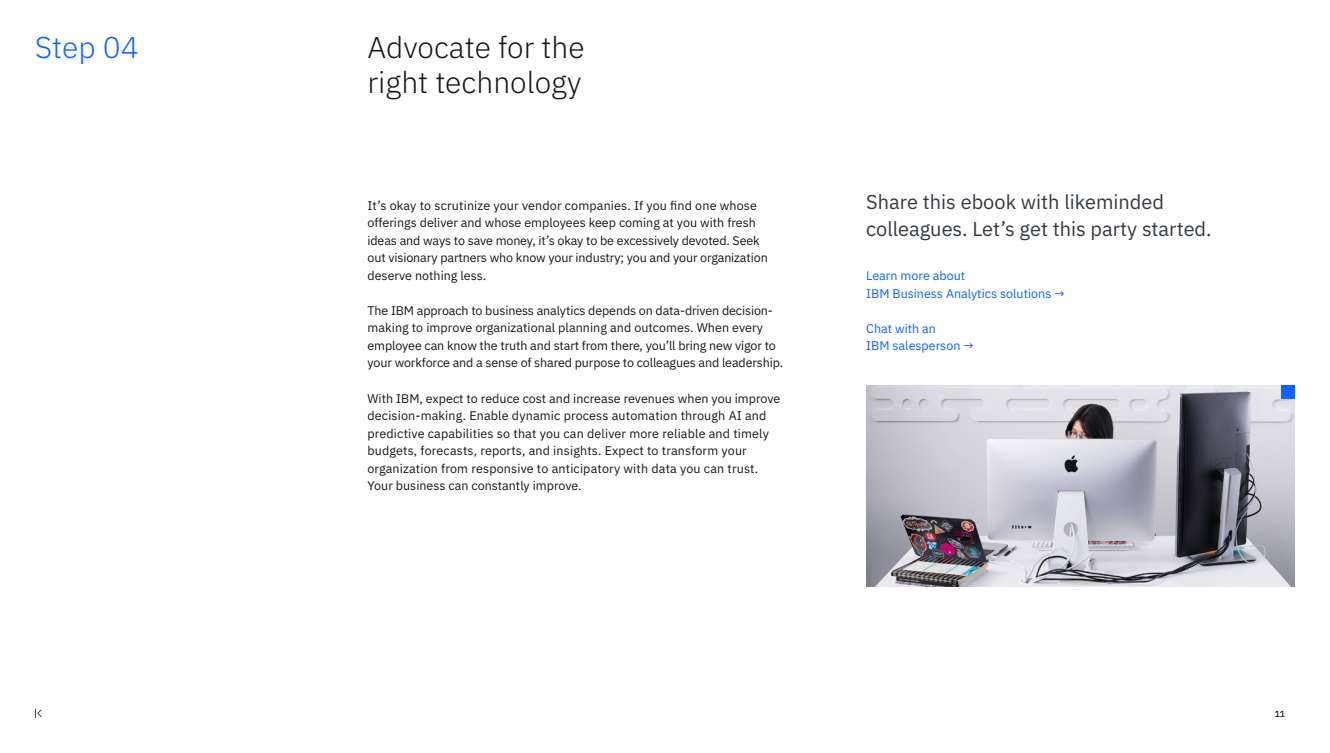
<style>
.page{position:relative;width:1330px;height:753px;background:#fff}
.page>*{position:absolute;margin:0;border:0;box-sizing:border-box;transform-origin:0 0}
.t1{font:300 30px/35px "IBM Plex Sans";color:#161616}
.t2{font:300 30px "IBM Plex Sans";color:#0f62fe}
.t3{font:20px/26.2px "IBM Plex Sans";color:#343a3f}
.Body_copy{font:12.5px/17.5px "IBM Plex Sans";color:#161616}
.Body_copy-2{font:12.5px "IBM Plex Sans";color:#0f62fe}
.t4{font:500 8.75px "IBM Plex Sans";color:#161616}
</style>
<div class="page">
<img style="left:866px;top:385px;width:429px;height:201px">
<div style="left:1281px;top:385px;width:14px;height:14px;background:#0f62fe"></div>
<svg style="left:35px;top:708px;width:7px;height:9px"></svg>
<h3 class="t2" style="left:35px;top:25px;width:105px">Step 04</h3>
<h3 class="t1" style="left:368px;top:28px;width:219px">Advocate for the right technology</h3>
<p class="Body_copy" style="left:368px;top:196px;width:402px">It’s okay to scrutinize your vendor companies. If you find one whose offerings deliver and whose employees keep coming at you with fresh ideas and ways to save money, it’s okay to be excessively devoted. Seek out visionary partners who know your industry; you and your organization deserve nothing less.</p>
<p class="Body_copy" style="left:368px;top:301px;width:417px">The IBM approach to business analytics depends on data-driven decision&shy;making to improve organizational planning and outcomes. When every employee can know the truth and start from there, you’ll bring new vigor to your workforce and a sense of shared purpose to colleagues and leadership.</p>
<p class="Body_copy" style="left:368px;top:388px;width:414px">With IBM, expect to reduce cost and increase revenues when you improve decision-making. Enable dynamic process automation through AI and predictive capabilities so that you can deliver more reliable and timely budgets, forecasts, reports, and insights. Expect to transform your organization from responsive to anticipatory with data you can trust.<br>Your business can constantly improve.</p>
<h4 class="t3" style="left:866px;top:187px;width:347px">Share this ebook with likeminded colleagues. Let’s get this party started.</h4>
<p class="Body_copy-2" style="left:866px;top:266px;width:100px">Learn more about</p>
<p class="Body_copy-2" style="left:866px;top:284px;width:200px">IBM Business Analytics solutions →</p>
<p class="Body_copy-2" style="left:866px;top:319px;width:71px">Chat with an</p>
<p class="Body_copy-2" style="left:866px;top:336px;width:109px">IBM salesperson →</p>
<p class="t4" style="left:1275px;top:706px;width:12px">11</p>
</div>
